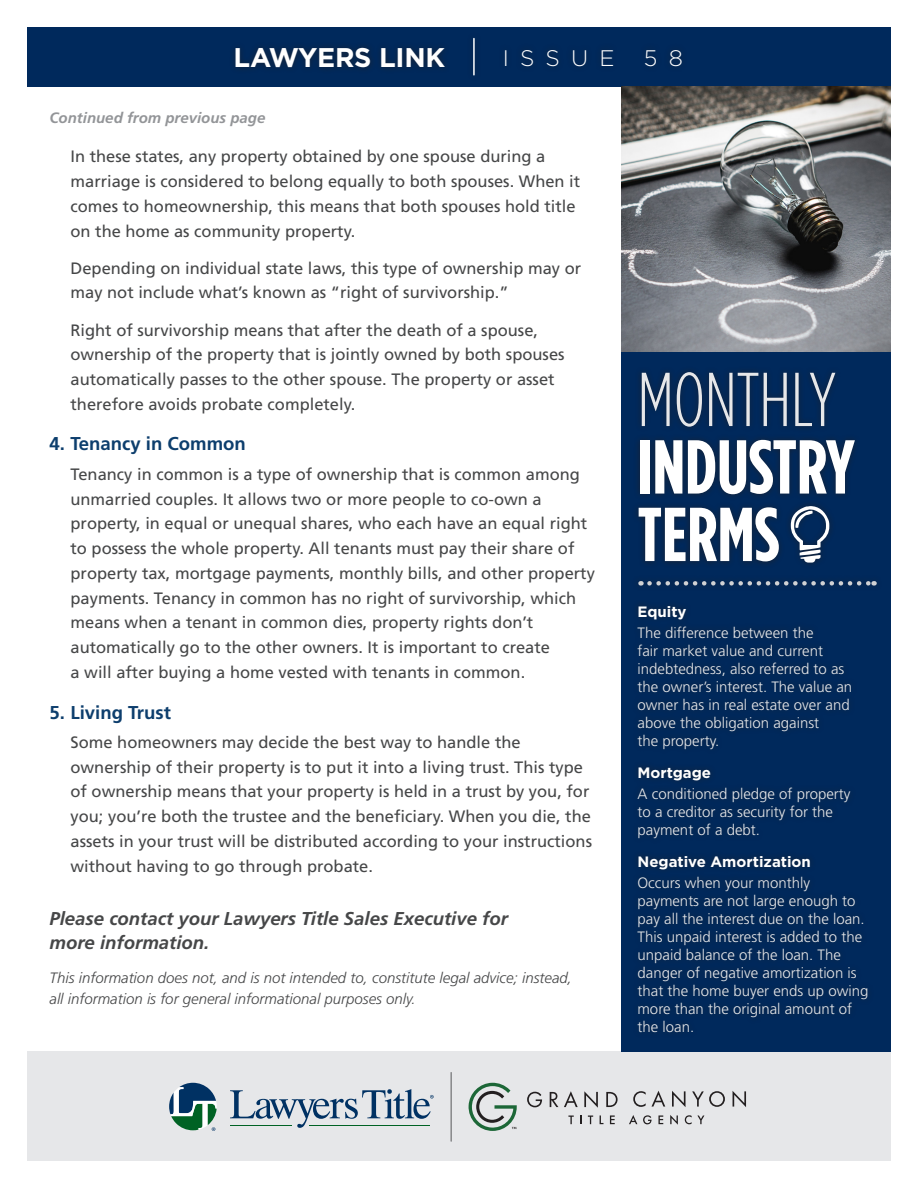
<style>
.page{position:relative;width:918px;height:1188px;background:#fff}
.page>*{position:absolute;margin:0;border:0;box-sizing:border-box;transform-origin:0 0}
.t1{font:700 76.2px "Gotham Condensed";color:#fff}
.t2{font:300 76.2px "Gotham Condensed";color:#e6e7e9}
.t3{font:700 27px "Gotham";letter-spacing:-.01em;color:#fff}
.t4{font:300 22.5px "Gotham";letter-spacing:.5em;color:#fff}
.body{font:italic 700 18.6px/24.8px "Frutiger LT Std";color:#464748}
.t5{font:700 18.6px "Frutiger LT Std";color:#0d3e6d}
.body_indented{font:16.5px/24.8px "Frutiger LT Std";color:#464748}
.Industry_Term_Definition{font:300 15px/18px "Frutiger LT Std";color:#e6e7e9}
.disclaimer{font:italic 300 15px/21px "Frutiger LT Std";color:#464748}
.Industry_Term{font:700 15px "Gotham";color:#fff}
.body-2{font:italic 700 15px "Frutiger LT Std";color:#939598}
</style>
<div class="page">
<div style="left:27px;top:1052px;width:864px;height:109px;background:#e6e7e9"></div>
<div style="left:27px;top:27px;width:864px;height:59px;background:#00295c"></div>
<div style="left:229px;top:41px;width:222px;height:33px;background:#231f20;opacity:.66"></div>
<hr style="left:473px;top:39px;width:2px;height:36px;background:#fff">
<div style="left:621px;top:237px;width:270px;height:815px;background:#00295c"></div>
<img style="left:621px;top:86px;width:270px;height:266px">
<div style="left:632px;top:366px;width:229px;height:202px;background:#231f20;opacity:.66"></div>
<div style="left:784px;top:500px;width:52px;height:69px;background:#00295c"></div>
<svg style="left:791px;top:506px;width:38px;height:57px"></svg>
<div style="left:632px;top:575px;width:250px;height:16px;background:#012858"></div>
<svg style="left:649px;top:581px;width:226px;height:5px"></svg>
<hr style="left:451px;top:1072px;width:1px;height:69px;background:#57585a">
<svg style="left:169px;top:1083px;width:48px;height:48px"></svg>
<svg style="left:230px;top:1089px;width:204px;height:39px"></svg>
<svg style="left:527px;top:1092px;width:15px;height:15px"></svg>
<svg style="left:550px;top:1092px;width:8px;height:15px"></svg>
<svg style="left:564px;top:1091px;width:14px;height:16px"></svg>
<svg style="left:584px;top:1091px;width:14px;height:17px"></svg>
<svg style="left:606px;top:1092px;width:12px;height:15px"></svg>
<svg style="left:633px;top:1091px;width:13px;height:16px"></svg>
<svg style="left:652px;top:1091px;width:13px;height:16px"></svg>
<svg style="left:672px;top:1091px;width:14px;height:16px"></svg>
<svg style="left:692px;top:1091px;width:33px;height:16px"></svg>
<svg style="left:733px;top:1091px;width:13px;height:16px"></svg>
<svg style="left:568px;top:1116px;width:6px;height:8px"></svg>
<svg style="left:588px;top:1116px;width:5px;height:8px"></svg>
<svg style="left:610px;top:1115px;width:5px;height:9px"></svg>
<svg style="left:629px;top:1115px;width:8px;height:9px"></svg>
<svg style="left:643px;top:1115px;width:9px;height:9px"></svg>
<svg style="left:658px;top:1115px;width:5px;height:9px"></svg>
<svg style="left:670px;top:1115px;width:8px;height:10px"></svg>
<svg style="left:685px;top:1115px;width:19px;height:9px"></svg>
<svg style="left:468px;top:1083px;width:49px;height:48px"></svg>
<p class="t3" style="left:234px;top:39px;width:213px">LAWYERS LINK</p>
<p class="t4" style="left:503px;top:44px;width:113px">ISSUE</p>
<p class="t4" style="left:644px;top:44px;width:41px">5 8</p>
<p class="body-2" style="left:50px;top:109px;width:217px">Continued from previous page</p>
<p class="body_indented" style="left:71px;top:144px;width:511px">In these states, any property obtained by one spouse during a marriage is considered to belong equally to both spouses. When it comes to homeownership, this means that both spouses hold title on the home as community property.</p>
<p class="body_indented" style="left:71px;top:256px;width:512px">Depending on individual state laws, this type of ownership may or may not include what’s known as “right of survivorship.”</p>
<p class="body_indented" style="left:71px;top:318px;width:496px">Right of survivorship means that after the death of a spouse, ownership of the property that is jointly owned by both spouses automatically passes to the other spouse. The property or asset therefore avoids probate completely.</p>
<p class="t5" style="left:50px;top:433px;width:198px">4. Tenancy in Common</p>
<p class="body_indented" style="left:71px;top:462px;width:526px">Tenancy in common is a type of ownership that is common among unmarried couples. It allows two or more people to co-own a property, in equal or unequal shares, who each have an equal right to possess the whole property. All tenants must pay their share of property tax, mortgage payments, monthly bills, and other property payments. Tenancy in common has no right of survivorship, which means when a tenant in common dies, property rights don’t automatically go to the other owners. It is important to create<br>a will after buying a home vested with tenants in common.</p>
<p class="t5" style="left:50px;top:701px;width:123px">5. Living Trust</p>
<p class="body_indented" style="left:71px;top:730px;width:523px">Some homeowners may decide the best way to handle the ownership of their property is to put it into a living trust. This type of ownership means that your property is held in a trust by you, for you; you’re both the trustee and the beneficiary. When you die, the assets in your trust will be distributed according to your instructions without having to go through probate.</p>
<p class="body" style="left:50px;top:906px;width:460px">Please contact your Lawyers Title Sales Executive for more information.</p>
<p class="disclaimer" style="left:50px;top:967px;width:524px">This information does not, and is not intended to, constitute legal advice; instead, all information is for general informational purposes only.</p>
<p class="t2" style="left:638px;top:356px;width:200px">MONTHLY</p>
<p class="t1" style="left:638px;top:422px;width:219px">INDUSTRY</p>
<p class="t1" style="left:638px;top:490px;width:143px">TERMS</p>
<p class="Industry_Term" style="left:638px;top:602px;width:51px">Equity</p>
<p class="Industry_Term_Definition" style="left:638px;top:625px;width:216px">The difference between the<br>fair market value and current indebtedness, also referred to as the owner’s interest. The value an owner has in real estate over and above the obligation against<br>the property.</p>
<p class="Industry_Term" style="left:638px;top:763px;width:75px">Mortgage</p>
<p class="Industry_Term_Definition" style="left:638px;top:785px;width:215px">A conditioned pledge of property to a creditor as security for the payment of a debt.</p>
<p class="Industry_Term" style="left:638px;top:851px;width:175px">Negative Amortization</p>
<p class="Industry_Term_Definition" style="left:638px;top:874px;width:232px">Occurs when your monthly payments are not large enough to pay all the interest due on the loan.<br>This unpaid interest is added to the unpaid balance of the loan. The danger of negative amortization is that the home buyer ends up owing more than the original amount of the loan.</p>
</div>
